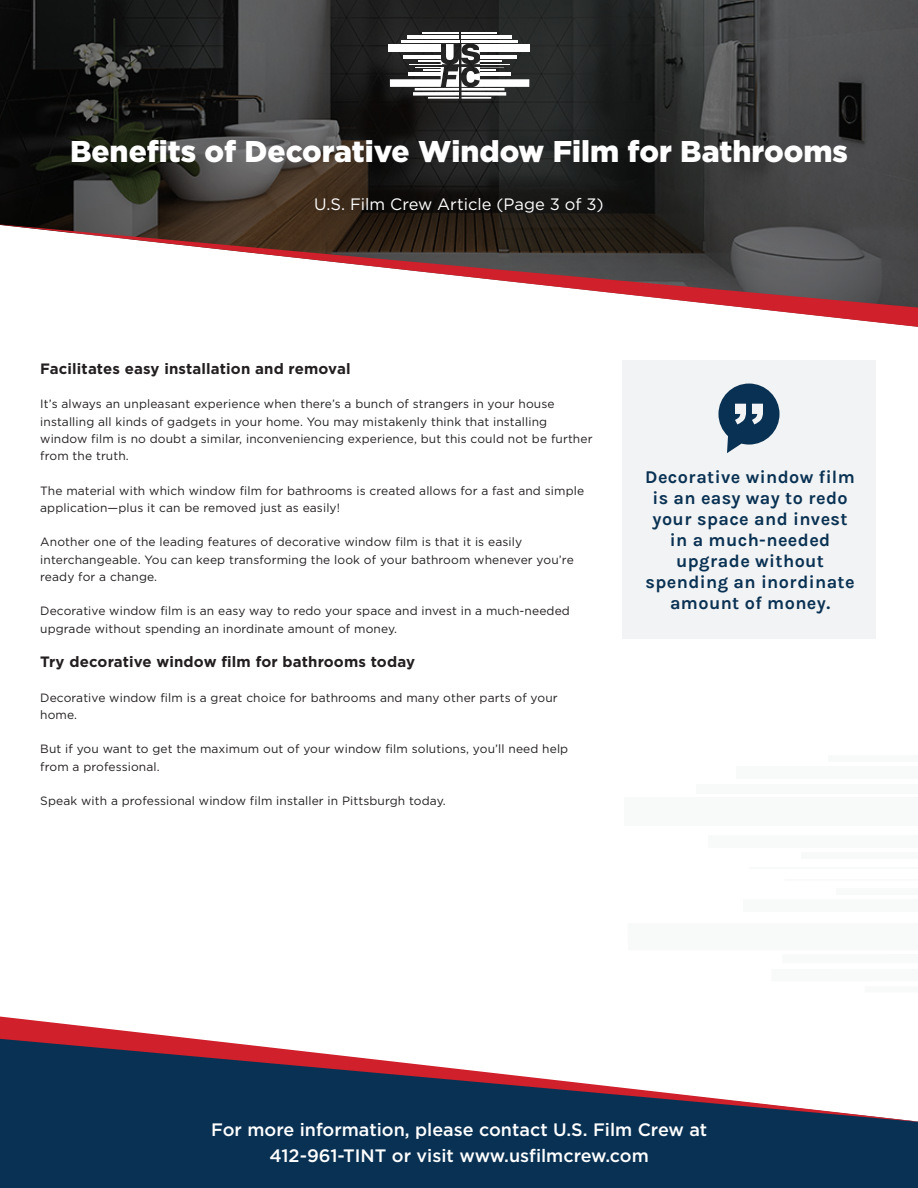
<style>
.page{position:relative;width:918px;height:1188px;background:#093153}
.page>*{position:absolute;margin:0;border:0;box-sizing:border-box;transform-origin:0 0}
.t1{font:900 30px "Gotham";color:#fff}
.t2{font:700 18px/21px "Karla";letter-spacing:.02em;color:#093153;text-align:center}
.t3{font:500 18px/25.5px "Gotham";color:#fff;text-align:center}
.t4{font:16.5px "Gotham";color:#fff}
.t5{font:700 15px "Gotham";letter-spacing:.01em;color:#231f20}
.t6{font:12px/17.2px "Gotham";letter-spacing:.01em;color:#231f20}
</style>
<div class="page">
<svg style="left:0;top:0;width:918px;height:223px;background:#2e2e2d"></svg>
<svg style="left:462px;top:92px;width:44px;height:4px"></svg>
<hr style="left:462px;top:97px;width:29px;height:2px;background:#fff">
<div style="left:480px;top:44px;width:50px;height:8px;background:#fff"></div>
<hr style="left:480px;top:64px;width:30px;height:1px;background:#fff">
<hr style="left:462px;top:41px;width:56px;height:2px;background:#fff">
<hr style="left:462px;top:36px;width:50px;height:3px;background:#fff">
<hr style="left:462px;top:32px;width:35px;height:2px;background:#fff">
<div style="left:480px;top:79px;width:49px;height:8px;background:#fff"></div>
<hr style="left:480px;top:73px;width:31px;height:3px;background:#fff">
<hr style="left:462px;top:88px;width:43px;height:3px;background:#fff">
<svg style="left:413px;top:92px;width:46px;height:4px"></svg>
<hr style="left:428px;top:97px;width:31px;height:2px;background:#fff">
<hr style="left:415px;top:88px;width:44px;height:3px;background:#fff">
<hr style="left:480px;top:55px;width:36px;height:3px;background:#fff">
<div style="left:388px;top:44px;width:53px;height:8px;background:#fff"></div>
<hr style="left:401px;top:41px;width:58px;height:2px;background:#fff">
<hr style="left:407px;top:36px;width:52px;height:3px;background:#fff">
<hr style="left:422px;top:32px;width:37px;height:2px;background:#fff">
<svg style="left:390px;top:44px;width:114px;height:43px"></svg>
<div style="left:0;top:328px;width:918px;height:687px;background:#fff"></div>
<svg style="left:0;top:223px;width:918px;height:105px;background:#ad9b9a"></svg>
<div style="left:772px;top:969px;width:146px;height:12px;background:#f2f3f4"></div>
<div style="left:865px;top:986px;width:53px;height:6px;background:#f2f3f4"></div>
<div style="left:624px;top:797px;width:294px;height:28px;background:#f2f3f4"></div>
<hr style="left:749px;top:868px;width:169px;height:1px;background:#f2f3f4">
<div style="left:696px;top:785px;width:222px;height:9px;background:#f2f3f4"></div>
<div style="left:736px;top:767px;width:182px;height:12px;background:#f2f3f4"></div>
<div style="left:829px;top:755px;width:89px;height:7px;background:#f2f3f4"></div>
<div style="left:628px;top:923px;width:290px;height:27px;background:#f8f9f9"></div>
<div style="left:744px;top:900px;width:174px;height:12px;background:#f2f3f4"></div>
<div style="left:836px;top:889px;width:82px;height:6px;background:#f2f3f4"></div>
<svg style="left:785px;top:879px;width:133px;height:2px"></svg>
<div style="left:782px;top:954px;width:136px;height:9px;background:#f2f3f4"></div>
<div style="left:708px;top:835px;width:210px;height:13px;background:#f2f3f4"></div>
<div style="left:801px;top:853px;width:117px;height:6px;background:#f2f3f4"></div>
<div style="left:623px;top:360px;width:253px;height:278px;background:#f2f3f4"></div>
<svg style="left:718px;top:384px;width:62px;height:69px"></svg>
<svg style="left:0;top:1015px;width:918px;height:107px"></svg>
<h1 class="t1" style="left:70px;top:134px;width:779px">Benefits of Decorative Window Film for Bathrooms</h1>
<h3 class="t4" style="left:314px;top:195px;width:291px">U.S. Film Crew Article (Page 3 of 3)</h3>
<p class="t5" style="left:40px;top:360px;width:312px">Facilitates easy installation and removal</p>
<p class="t6" style="left:40px;top:395px;width:554px">It’s always an unpleasant experience when there’s a bunch of strangers in your house installing all kinds of gadgets in your home. You may mistakenly think that installing window film is no doubt a similar, inconveniencing experience, but this could not be further from the truth.</p>
<p class="t6" style="left:40px;top:482px;width:545px">The material with which window film for bathrooms is created allows for a fast and simple application—plus it can be removed just as easily!</p>
<p class="t6" style="left:40px;top:533px;width:535px">Another one of the leading features of decorative window film is that it is easily interchangeable. You can keep transforming the look of your bathroom whenever you’re ready for a change.</p>
<p class="t6" style="left:40px;top:602px;width:531px">Decorative window film is an easy way to redo your space and invest in a much-needed upgrade without spending an inordinate amount of money.</p>
<p class="t5" style="left:40px;top:653px;width:376px">Try decorative window film for bathrooms today</p>
<p class="t6" style="left:40px;top:689px;width:519px">Decorative window film is a great choice for bathrooms and many other parts of your home.</p>
<p class="t6" style="left:40px;top:740px;width:530px">But if you want to get the maximum out of your window film solutions, you’ll need help from a professional.</p>
<p class="t6" style="left:40px;top:792px;width:407px">Speak with a professional window film installer in Pittsburgh today.</p>
<h2 class="t2" style="left:645px;top:467px;width:211px">Decorative window film is an easy way to redo your space and invest in a much-needed upgrade without spending an inordinate amount of money.</h2>
<h2 class="t3" style="left:211px;top:1117px;width:498px">For more information, please contact U.S. Film Crew at<br>412-961-TINT or visit www.usfilmcrew.com</h2>
</div>
